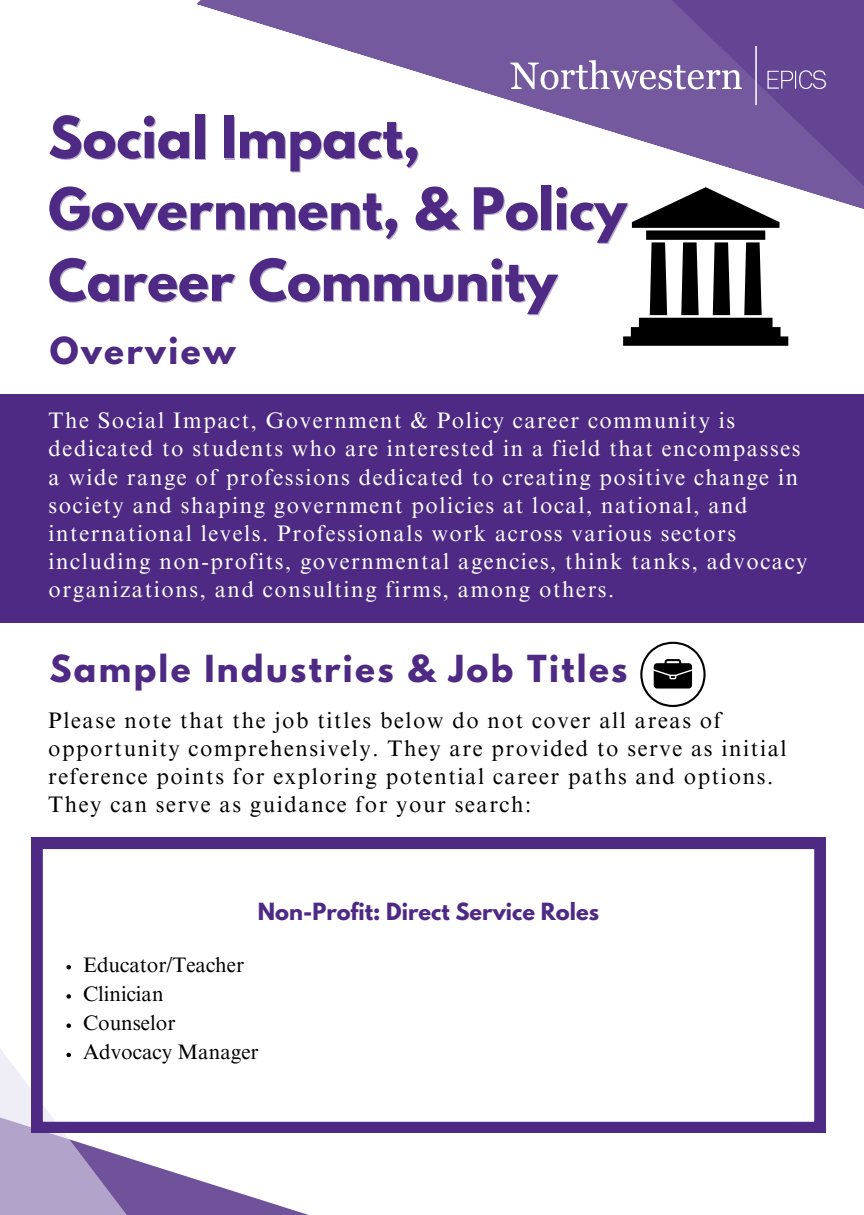
<style>
.page{position:relative;width:864px;height:1215px;background:#fff}
.page>*{position:absolute;margin:0;border:0;box-sizing:border-box;transform-origin:0 0}
.t1{font:700 51.15px "League Spartan";color:#4e2a84}
.t2{font:700 33px "League Spartan";letter-spacing:.07em;color:#4e2a84}
.t3{font:22.5px/28.2px "Times NRMT Pro";letter-spacing:.07em;color:#fff}
.t4{font:22.5px/28.2px "Times NRMT Pro";letter-spacing:.07em;color:#000}
.t5{font:21px/29.2px "Times NRMT Pro";color:#000}
.t6{font:700 21px "League Spartan";color:#4e2a84}
</style>
<div class="page">
<div style="left:0;top:394px;width:864px;height:229px;background:#4e2a84"></div>
<svg style="left:196px;top:0;width:668px;height:209px"></svg>
<img style="left:510px;top:46px;width:315px;height:59px">
<svg style="left:174px;top:1172px;width:135px;height:43px"></svg>
<svg style="left:0;top:837px;width:174px;height:378px"></svg>
<svg style="left:32px;top:838px;width:793px;height:295px"></svg>
<svg style="left:66px;top:965px;width:5px;height:4px"></svg>
<svg style="left:66px;top:994px;width:5px;height:5px"></svg>
<svg style="left:66px;top:1023px;width:5px;height:5px"></svg>
<svg style="left:66px;top:1053px;width:5px;height:4px"></svg>
<svg style="left:640px;top:642px;width:66px;height:65px"></svg>
<svg style="left:623px;top:187px;width:165px;height:159px"></svg>
<p class="t1" style="left:48px;top:112px;width:374px">Social Impact,</p>
<h1 class="t1" style="left:48px;top:183px;width:580px">Government, &amp; Policy</h1>
<p class="t1" style="left:48px;top:255px;width:511px">Career Community</p>
<h2 class="t2" style="left:50px;top:334px;width:187px">Overview</h2>
<p class="t3" style="left:49px;top:409px;width:760px">The Social Impact, Government &amp; Policy career community is dedicated to students who are interested in a field that encompasses a wide range of professions dedicated to creating positive change in society and shaping government policies at local, national, and international levels. Professionals work across various sectors including non-profits, governmental agencies, think tanks, advocacy organizations, and consulting firms, among others.</p>
<h2 class="t2" style="left:49px;top:652px;width:580px">Sample Industries &amp; Job Titles</h2>
<h3 class="t4" style="left:48px;top:709px;width:740px">Please note that the job titles below do not cover all areas of opportunity comprehensively. They are provided to serve as initial reference points for exploring potential career paths and options.<br>They can serve as guidance for your search:</h3>
<p class="t6" style="left:258px;top:901px;width:343px">Non-Profit: Direct Service Roles</p>
<p class="t5" style="left:83px;top:953px;width:163px">Educator/Teacher</p>
<p class="t5" style="left:83px;top:982px;width:82px">Clinician</p>
<p class="t5" style="left:83px;top:1011px;width:177px">Counselor<br>Advocacy Manager</p>
</div>
